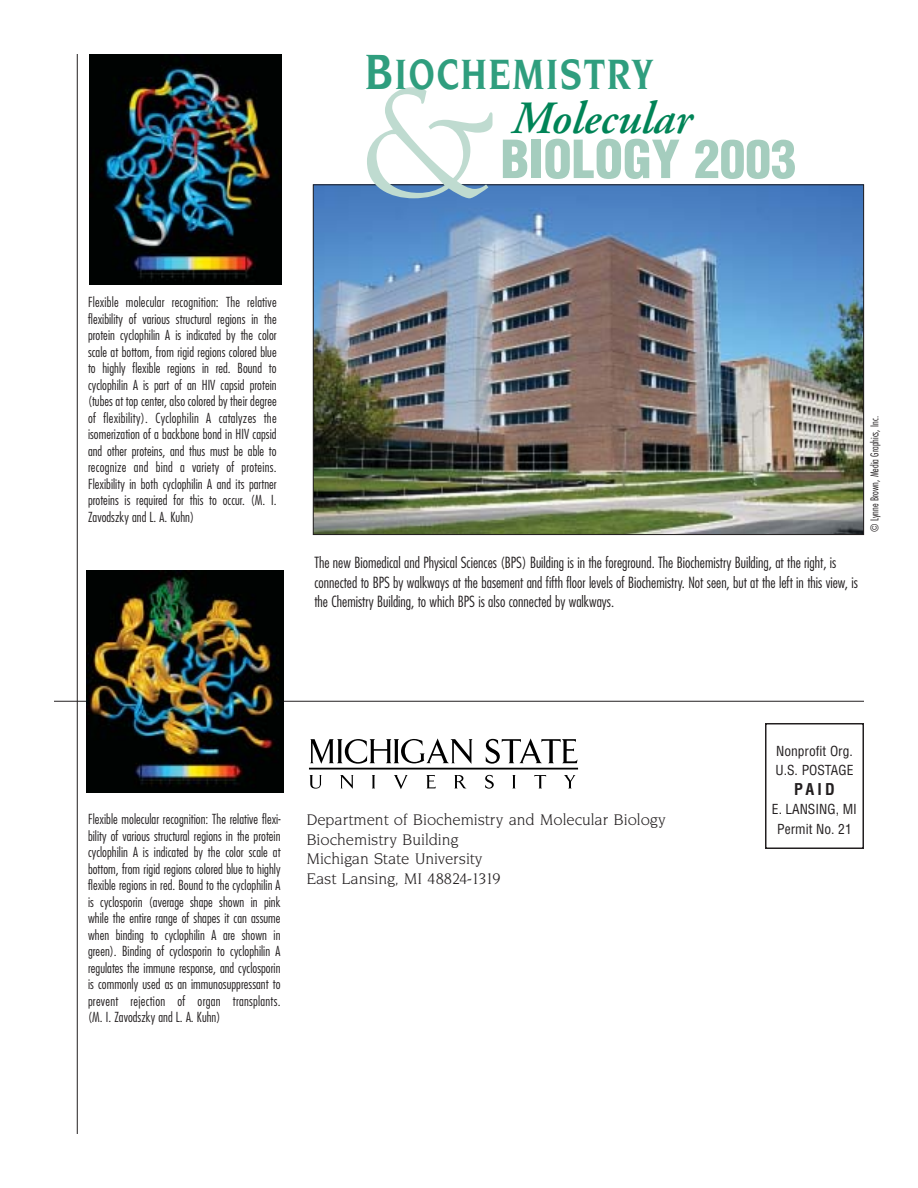
<style>
.page{position:relative;width:918px;height:1188px;background:#fff}
.page>*{position:absolute;margin:0;border:0;box-sizing:border-box;transform-origin:0 0}
.t1{font:165px "Berkeley";color:#bfdbd0}
.t2{font:900 condensed 51.3px "Helvetica";color:#a5cdbe}
.t3{font:italic 600 46.05px "Adobe Garamond";color:#008457}
.t4{font:700 43.8px "Novarese Itc T";letter-spacing:.06em;color:#2f9e7e;scale:.8 1}
.t5{font:15.9px/19.5px "Novarese Itc T";color:#231f20}
.t6{font:700 condensed 15.9px "Helvetica";color:#231f20}
.t7{font:300 condensed 15px/19.5px "Futura";color:#231f20}
.t8{font:300 condensed 13.5px/16.5px "Futura";letter-spacing:.005em;color:#231f20;text-align:justify}
.t9{font:condensed 13.5px/19.5px "Helvetica";color:#231f20}
.t10{font:300 condensed 10.5px "Futura";color:#231f20}
.s1{font-size:51.15px}
</style>
<div class="page">
<img style="left:315px;top:186px;width:547px;height:347px">
<svg style="left:310px;top:738px;width:163px;height:26px"></svg>
<svg style="left:486px;top:738px;width:92px;height:26px"></svg>
<svg style="left:310px;top:775px;width:12px;height:14px"></svg>
<svg style="left:340px;top:775px;width:14px;height:14px"></svg>
<svg style="left:372px;top:775px;width:3px;height:13px"></svg>
<svg style="left:394px;top:775px;width:14px;height:14px"></svg>
<svg style="left:426px;top:775px;width:10px;height:13px"></svg>
<svg style="left:454px;top:775px;width:12px;height:13px"></svg>
<svg style="left:485px;top:775px;width:9px;height:14px"></svg>
<svg style="left:512px;top:775px;width:4px;height:13px"></svg>
<svg style="left:534px;top:775px;width:12px;height:13px"></svg>
<svg style="left:564px;top:775px;width:12px;height:13px"></svg>
<hr style="left:309px;top:768px;width:269px;height:2px;background:#000">
<div style="left:765px;top:723px;width:99px;height:126px;border:2px solid #231f20"></div>
<hr style="left:77px;top:54px;width:1px;height:1080px;background:#231f20">
<hr style="left:54px;top:701px;width:810px;height:1px;background:#231f20">
<img style="left:89px;top:54px;width:192px;height:230px">
<img style="left:87px;top:571px;width:197px;height:221px">
<h3 class="t4" style="left:365px;top:57px;width:361px"><span class="s1">B</span>IOCHEMISTRY</h3>
<h1 class="t1" style="left:360px;top:79px;width:136px">&amp;</h1>
<h3 class="t3" style="left:510px;top:99px;width:181px">Molecular</h3>
<h2 class="t2" style="left:501px;top:140px;width:297px">BIOLOGY 2003</h2>
<p class="t8" style="left:88px;top:295px;width:190px">Flexible molecular recognition: The relative flexibility of various structural regions in the protein cyclophilin A is indicated by the color scale at bottom, from rigid regions colored blue to highly flexible regions in red. Bound to cyclophilin A is part of an HIV capsid protein (tubes at top center, also colored by their degree of flexibility). Cyclophilin A catalyzes the isomerization of a backbone bond in HIV capsid and other proteins, and thus must be able to recognize and bind a variety of proteins.<br>Flexibility in both cyclophilin A and its partner proteins is required for this to occur. (M. I.<br>Zavodszky and L. A. Kuhn)</p>
<p class="t7" style="left:314px;top:554px;width:545px">The new Biomedical and Physical Sciences (BPS) Building is in the foreground. The Biochemistry Building, at the right, is connected to BPS by walkways at the basement and fifth floor levels of Biochemistry. Not seen, but at the left in this view, is the Chemistry Building, to which BPS is also connected by walkways.</p>
<p class="t10" style="left:870px;top:532px;width:117px;rotate:-90deg">© Lynne Brown, Media Graphics, Inc.</p>
<p class="t8" style="left:88px;top:812px;width:194px">Flexible molecular recognition: The relative flexi&shy;bility of various structural regions in the protein cyclophilin A is indicated by the color scale at bottom, from rigid regions colored blue to highly flexible regions in red. Bound to the cyclophilin A is cyclosporin (average shape shown in pink while the entire range of shapes it can assume when binding to cyclophilin A are shown in green). Binding of cyclosporin to cyclophilin A regulates the immune response, and cyclosporin is commonly used as an immunosuppressant to prevent rejection of organ transplants. (M. I. Zavodszky and L. A. Kuhn)</p>
<p class="t5" style="left:306px;top:811px;width:361px">Department of Biochemistry and Molecular Biology<br>Biochemistry Building<br>Michigan State University<br>East Lansing, MI 48824-1319</p>
<p class="t9" style="left:776px;top:742px;width:79px">Nonprofit Org.<br>U.S. POSTAGE</p>
<p class="t6" style="left:794px;top:783px;width:42px">PAID</p>
<p class="t9" style="left:772px;top:801px;width:87px;text-align:center">E. LANSING, MI<br>Permit No. 21</p>
</div>
